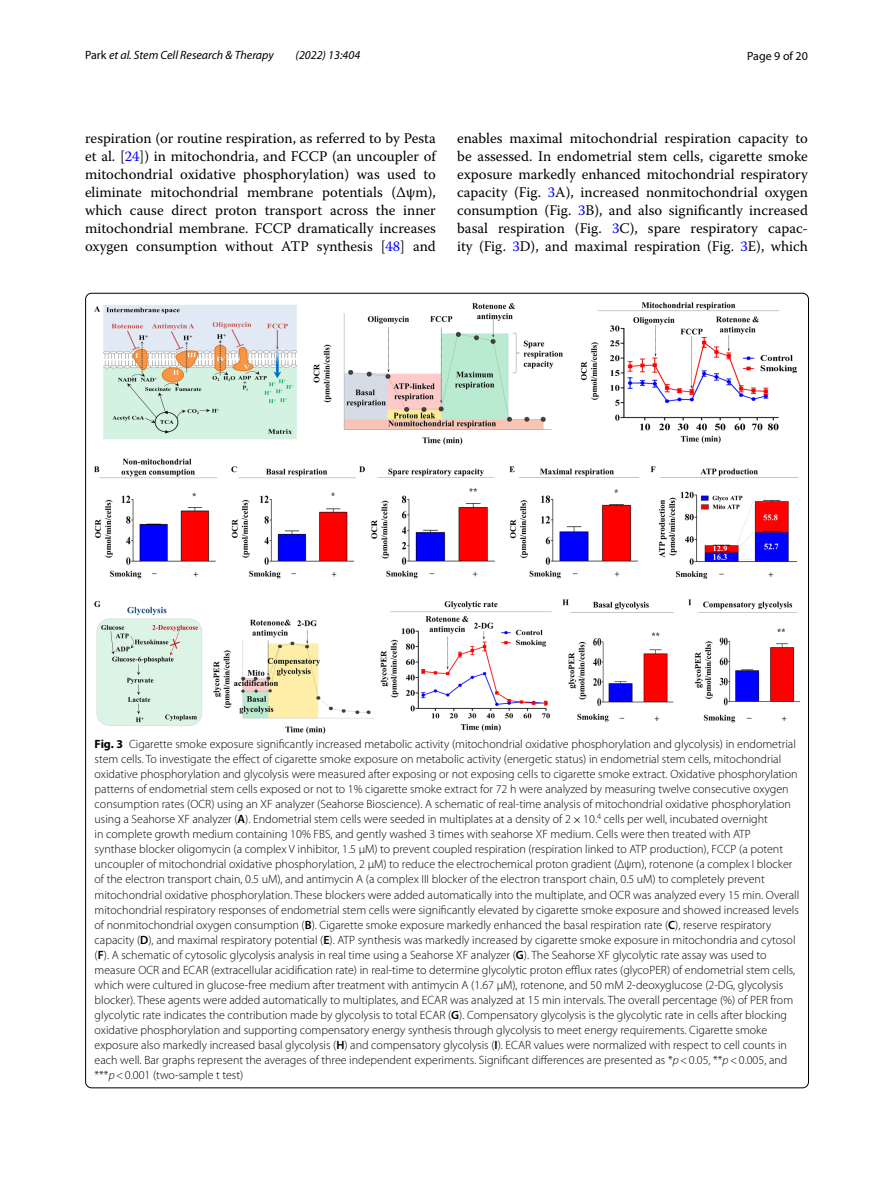
<style>
.page{position:relative;width:893px;height:1187px;background:#fff}
.page>*{position:absolute;margin:0;border:0;box-sizing:border-box;transform-origin:0 0}
.t1{font:14.7px/18px "Warnock Pro";color:#000;text-align:justify}
.t2{font:300 12px/15px "Myriad Pro";color:#000}
.t3{font:italic 12px "Myriad Pro";color:#000}
.t4{font:12px "Myriad Pro";color:#000}
.s1{font-style:normal}
.s2{color:#00f}
.s3{font-weight:700}
.s4{font-weight:600}
.s5{font-family:"MTSY";font-weight:400}
.s6{font-style:italic}
</style>
<div class="page">
<img style="left:94px;top:302px;width:706px;height:431px">
<p class="t3" style="left:85px;top:48px;width:190px"><span class="s1">Park</span> et al. Stem Cell Research &amp; Therapy</p>
<p class="t3" style="left:296px;top:48px;width:66px">(2022) 13:404</p>
<p class="t4" style="left:747px;top:48px;width:62px">Page 9 of 20</p>
<p class="t1" style="left:85px;top:128px;width:352px">respiration (or routine respiration, as referred to by Pesta et al. [<span class="s2">24</span>]) in mitochondria, and FCCP (an uncoupler of mitochondrial oxidative phosphorylation) was used to eliminate mitochondrial membrane potentials (Δψm), which cause direct proton transport across the inner mitochondrial membrane. FCCP dramatically increases oxygen consumption without ATP synthesis [<span class="s2">48</span>] and</p>
<p class="t1" style="left:457px;top:128px;width:352px">enables maximal mitochondrial respiration capacity to be assessed. In endometrial stem cells, cigarette smoke exposure markedly enhanced mitochondrial respiratory capacity (Fig. <span class="s2">3</span>A), increased nonmitochondrial oxygen consumption (Fig. <span class="s2">3</span>B), and also significantly increased basal respiration (Fig. <span class="s2">3</span>C), spare respiratory capac&shy;ity (Fig. <span class="s2">3</span>D), and maximal respiration (Fig. <span class="s2">3</span>E), which</p>
<p class="t2" style="left:95px;top:737px;width:706px"><span class="s3">Fig. 3</span> Cigarette smoke exposure significantly increased metabolic activity (mitochondrial oxidative phosphorylation and glycolysis) in endometrial stem cells. To investigate the effect of cigarette smoke exposure on metabolic activity (energetic status) in endometrial stem cells, mitochondrial oxidative phosphorylation and glycolysis were measured after exposing or not exposing cells to cigarette smoke extract. Oxidative phosphorylation patterns of endometrial stem cells exposed or not to 1% cigarette smoke extract for 72 h were analyzed by measuring twelve consecutive oxygen consumption rates (OCR) using an XF analyzer (Seahorse Bioscience). A schematic of real-time analysis of mitochondrial oxidative phosphorylation using a Seahorse XF analyzer (<span class="s4">A</span>). Endometrial stem cells were seeded in multiplates at a density of 2<span class="s5">×</span>10.<sup>4</sup> cells per well, incubated overnight<br>in complete growth medium containing 10% FBS, and gently washed 3 times with seahorse XF medium. Cells were then treated with ATP<br>synthase blocker oligomycin (a complex V inhibitor, 1.5 μM) to prevent coupled respiration (respiration linked to ATP production), FCCP (a potent uncoupler of mitochondrial oxidative phosphorylation, 2 μM) to reduce the electrochemical proton gradient (Δψm), rotenone (a complex I blocker of the electron transport chain, 0.5 uM), and antimycin A (a complex III blocker of the electron transport chain, 0.5 uM) to completely prevent mitochondrial oxidative phosphorylation. These blockers were added automatically into the multiplate, and OCR was analyzed every 15 min. Overall mitochondrial respiratory responses of endometrial stem cells were significantly elevated by cigarette smoke exposure and showed increased levels of nonmitochondrial oxygen consumption (<span class="s4">B</span>). Cigarette smoke exposure markedly enhanced the basal respiration rate (<span class="s4">C</span>), reserve respiratory capacity (<span class="s4">D</span>), and maximal respiratory potential (<span class="s4">E</span>). ATP synthesis was markedly increased by cigarette smoke exposure in mitochondria and cytosol (<span class="s4">F</span>). A schematic of cytosolic glycolysis analysis in real time using a Seahorse XF analyzer (<span class="s4">G</span>). The Seahorse XF glycolytic rate assay was used to measure OCR and ECAR (extracellular acidification rate) in real-time to determine glycolytic proton efflux rates (glycoPER) of endometrial stem cells, which were cultured in glucose-free medium after treatment with antimycin A (1.67 μM), rotenone, and 50 mM 2-deoxyglucose (2-DG, glycolysis blocker). These agents were added automatically to multiplates, and ECAR was analyzed at 15 min intervals. The overall percentage (%) of PER from glycolytic rate indicates the contribution made by glycolysis to total ECAR (<span class="s4">G</span>). Compensatory glycolysis is the glycolytic rate in cells after blocking oxidative phosphorylation and supporting compensatory energy synthesis through glycolysis to meet energy requirements. Cigarette smoke exposure also markedly increased basal glycolysis (<span class="s4">H</span>) and compensatory glycolysis (<span class="s4">I</span>). ECAR values were normalized with respect to cell counts in each well. Bar graphs represent the averages of three independent experiments. Significant differences are presented as *<span class="s6">p</span>&lt;0.05, **<span class="s6">p</span>&lt;0.005, and ***<span class="s6">p</span>&lt;0.001 (two-sample t test)</p>
</div>
